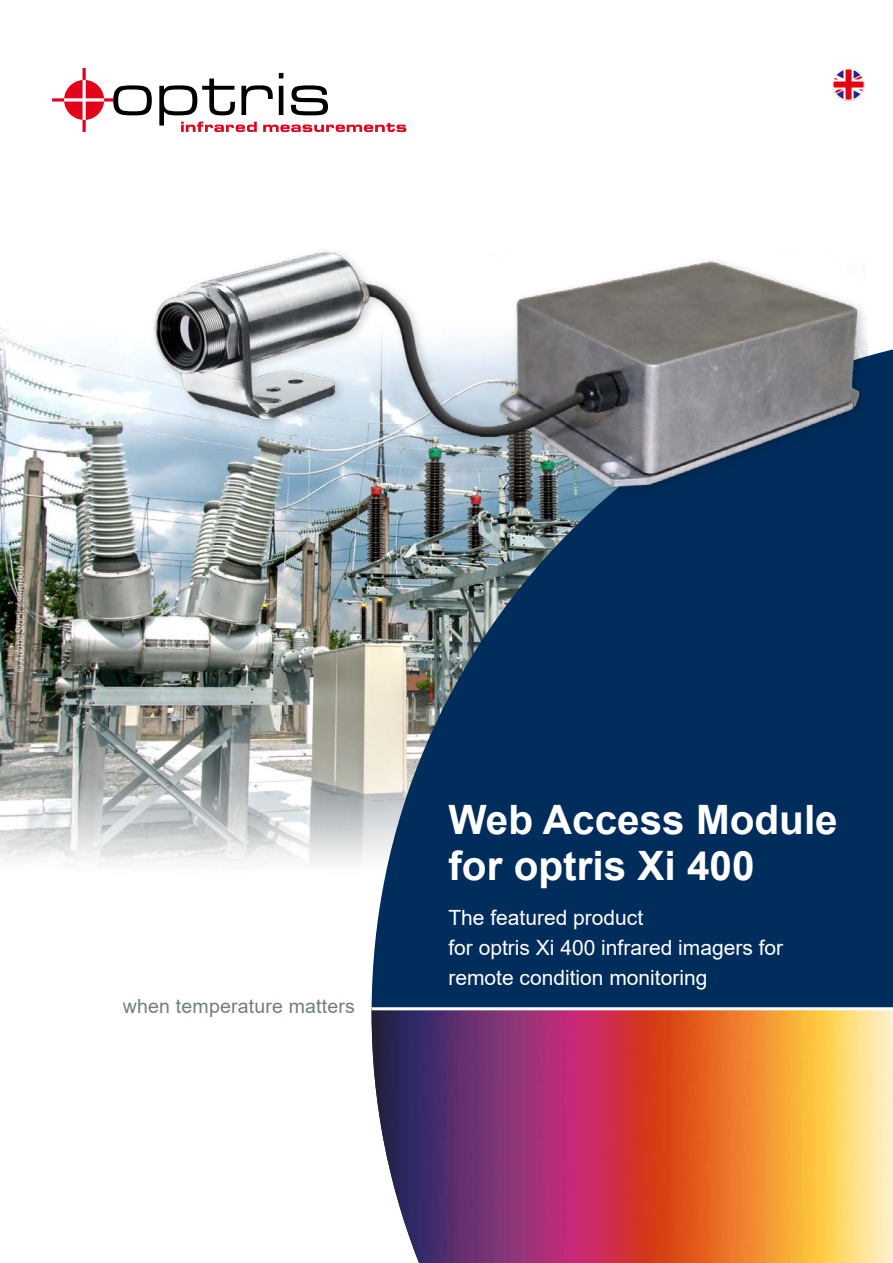
<style>
.page{position:relative;width:893px;height:1263px;background:#fff}
.page>*{position:absolute;margin:0;border:0;box-sizing:border-box;transform-origin:0 0}
.t1{font:700 40.5px/46.5px "Arial";color:#fff}
.t2{font:21px/30.2px "Arial";color:#fff}
.t3{font:19.5px "Arial";letter-spacing:.01em;color:#717e85}
.t4{font:italic 12px "Arial Narrow";color:#fff}
</style>
<div class="page">
<img style="left:0;top:328px;width:372px;height:534px">
<svg style="left:372px;top:349px;width:521px;height:658px;fill:#002d5b"></svg>
<img style="left:372px;top:1010px;width:521px;height:253px">
<svg style="left:52px;top:68px;width:100px;height:64px"></svg>
<svg style="left:159px;top:73px;width:247px;height:59px"></svg>
<img style="left:111px;top:251px;width:754px;height:294px">
<svg style="left:832px;top:68px;width:33px;height:33px"></svg>
<div style="left:833px;top:69px;width:31px;height:32px;background:#d4d5d5;border-radius:50%"></div>
<svg style="left:833px;top:69px;width:31px;height:31px"></svg>
<p class="t4" style="left:11px;top:672px;width:108px;rotate:-90deg">© AdobeStock / sergbob</p>
<p class="t3" style="left:123px;top:992px;width:234px">when temperature matters</p>
<h1 class="t1" style="left:448px;top:797px;width:391px">Web Access Module for optris Xi 400</h1>
<p class="t2" style="left:448px;top:902px;width:336px">The featured product<br>for optris Xi 400 infrared imagers for remote condition monitoring</p>
</div>
